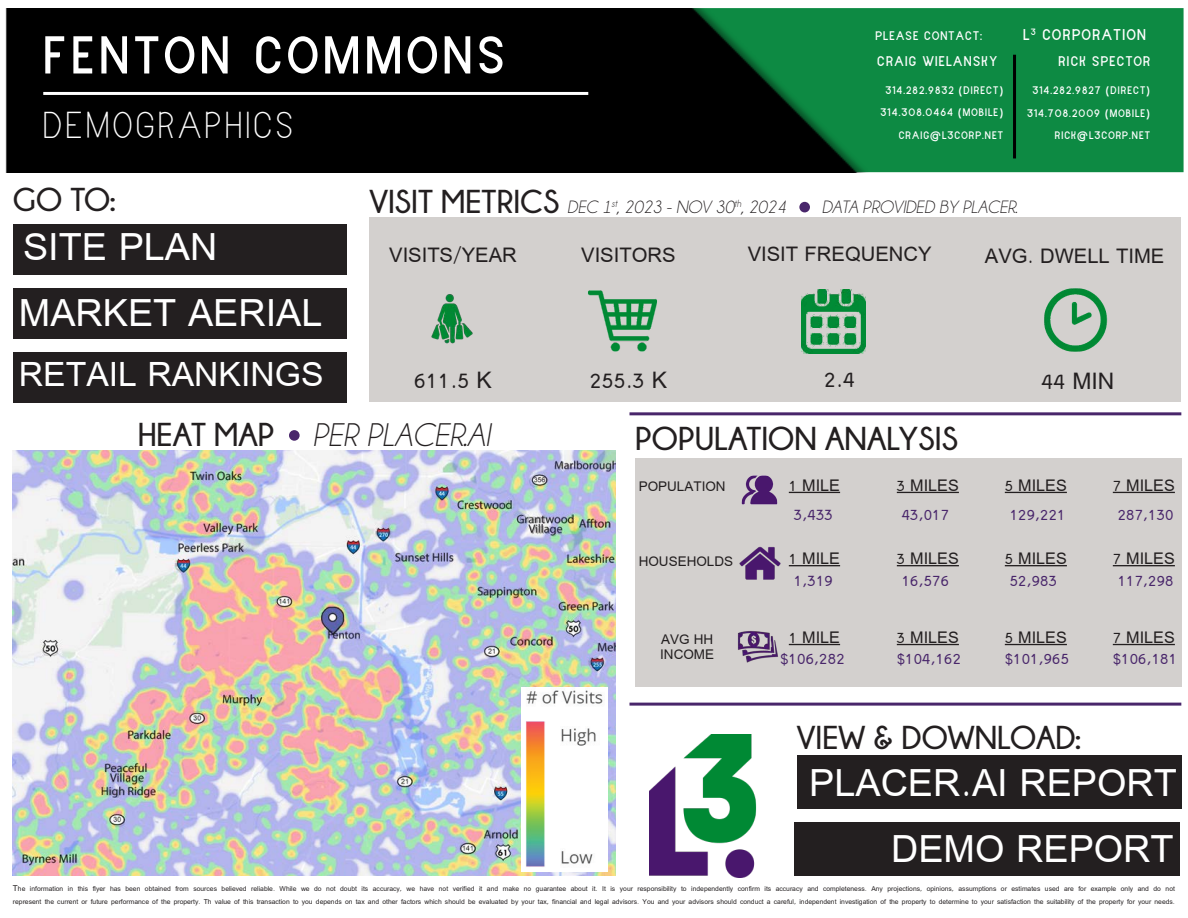
<style>
.page{position:relative;width:1188px;height:918px;background:#fff}
.page>*{position:absolute;margin:0;border:0;box-sizing:border-box;transform-origin:0 0}
.t1{font:51px "Narrenschiff";letter-spacing:.1em;color:#fff}
.t2{font:42px "Miriam";color:#fff}
.t3{font:37.5px "Miriam";color:#fff}
.t4{font:300 36px "Narrenschiff";letter-spacing:.1em;color:#fff}
.t5{font:700 33px "Champagne&Limousines";color:#231f20}
.t6{font:italic 33px "Champagne&Limousines";color:#231f20}
.t7{font:25.5px "Miriam";color:#231f20}
.t8{font:22.5px "Miriam";color:#231f20}
.t9{font:18.15px "Miriam";color:#49266b}
.t10{font:18px "Miriam";color:#231f20}
.t11{font:18px "Miriam";color:#49266b}
.t12{font:italic 18px "Champagne&Limousines";color:#231f20}
.t13{font:15px "Miriam";color:#231f20}
.t14{font:15px "Narrenschiff";letter-spacing:.1em;color:#fff}
.t15{font:13.5px "Narrenschiff";letter-spacing:.1em;color:#fff}
.t16{font:12px "Narrenschiff";letter-spacing:.1em;color:#fff}
.t17{font:10.5px "Narrenschiff";letter-spacing:.1em;color:#fff}
.t18{font:7.5px/13.5px "Miriam";color:#231f20}
.s1{font-weight:700;font-style:normal}
.s2{font-size:9px}
</style>
<div class="page">
<div style="left:635px;top:458px;width:547px;height:229px;background:#d3d0ce"></div>
<hr style="left:789px;top:492px;width:51px;height:1px;background:#231f20">
<hr style="left:897px;top:492px;width:62px;height:1px;background:#231f20">
<hr style="left:1005px;top:492px;width:62px;height:1px;background:#231f20">
<hr style="left:1113px;top:492px;width:62px;height:1px;background:#231f20">
<hr style="left:789px;top:565px;width:51px;height:1px;background:#231f20">
<hr style="left:897px;top:565px;width:62px;height:1px;background:#231f20">
<hr style="left:1005px;top:565px;width:62px;height:1px;background:#231f20">
<hr style="left:1113px;top:565px;width:62px;height:1px;background:#231f20">
<hr style="left:789px;top:644px;width:51px;height:1px;background:#231f20">
<hr style="left:897px;top:644px;width:62px;height:1px;background:#231f20">
<hr style="left:1005px;top:644px;width:62px;height:1px;background:#231f20">
<hr style="left:1113px;top:644px;width:62px;height:1px;background:#231f20">
<img style="left:739px;top:546px;width:42px;height:34px">
<img style="left:738px;top:631px;width:40px;height:32px">
<img style="left:741px;top:475px;width:37px;height:30px">
<img style="left:13px;top:451px;width:603px;height:425px">
<div style="left:13px;top:225px;width:334px;height:50px;background:#231f20"></div>
<div style="left:13px;top:289px;width:334px;height:50px;background:#231f20"></div>
<div style="left:369px;top:217px;width:811px;height:185px;background:#d3d0ce"></div>
<hr style="left:629px;top:412px;width:552px;height:3px;background:#49266b">
<hr style="left:629px;top:703px;width:552px;height:3px;background:#49266b">
<img style="left:801px;top:289px;width:65px;height:65px">
<div style="left:797px;top:755px;width:384px;height:54px;background:#231f20"></div>
<div style="left:794px;top:822px;width:385px;height:54px;background:#231f20"></div>
<img style="left:650px;top:735px;width:107px;height:143px">
<div style="left:289px;top:430px;width:11px;height:11px;background:#49266b;border-radius:50%"></div>
<div style="left:799px;top:202px;width:11px;height:10px;background:#49266b;border-radius:50%"></div>
<img style="left:1044px;top:288px;width:64px;height:64px">
<img style="left:588px;top:290px;width:69px;height:62px">
<img style="left:431px;top:294px;width:42px;height:50px">
<div style="left:687px;top:10px;width:495px;height:161px;background:#0d8a43"></div>
<div style="left:685px;top:8px;width:499px;height:164px;border:3px solid #0d8a43"></div>
<img style="left:5px;top:8px;width:870px;height:164px">
<hr style="left:43px;top:92px;width:545px;height:3px;background:#fff">
<hr style="left:1013px;top:55px;width:3px;height:103px;background:#000">
<img style="left:521px;top:687px;width:86px;height:185px">
<div style="left:13px;top:352px;width:334px;height:51px;background:#231f20"></div>
<p class="t1" style="left:43px;top:25px;width:463px">FENTON COMMONS</p>
<p class="t4" style="left:43px;top:104px;width:251px">DEMOGRAPHICS</p>
<p class="t16" style="left:875px;top:28px;width:108px">PLEASE CONTACT:</p>
<p class="t14" style="left:1023px;top:26px;width:124px">L<sup>3</sup> CORPORATION</p>
<p class="t15" style="left:877px;top:53px;width:122px">CRAIG WIELANSKY</p>
<p class="t17" style="left:885px;top:84px;width:119px">314.282.9832 (DIRECT)</p>
<p class="t17" style="left:881px;top:106px;width:124px">314.308.0464 (MOBILE)</p>
<p class="t17" style="left:899px;top:129px;width:106px">CRAIG@L3CORP.NET</p>
<p class="t15" style="left:1058px;top:53px;width:93px">RICK SPECTOR</p>
<p class="t17" style="left:1032px;top:84px;width:119px">314.282.9827 (DIRECT)</p>
<p class="t17" style="left:1027px;top:107px;width:124px">314.708.2009 (MOBILE)</p>
<p class="t17" style="left:1055px;top:129px;width:97px">RICK@L3CORP.NET</p>
<p class="t5" style="left:13px;top:181px;width:104px">GO TO:</p>
<p class="t2" style="left:23px;top:228px;width:196px">SITE PLAN</p>
<p class="t2" style="left:19px;top:294px;width:305px">MARKET AERIAL</p>
<p class="t3" style="left:19px;top:358px;width:306px">RETAIL RANKINGS</p>
<p class="t5" style="left:369px;top:184px;width:192px">VISIT METRICS</p>
<p class="t12" style="left:822px;top:198px;width:197px">DATA PROVIDED BY PLACER.</p>
<p class="t8" style="left:389px;top:245px;width:129px">VISITS/YEAR</p>
<p class="t12" style="left:567px;top:198px;width:220px">DEC 1<sup>st</sup>, 2023 - NOV 30<sup>th</sup>, 2024</p>
<p class="t8" style="left:748px;top:244px;width:186px">VISIT FREQUENCY</p>
<p class="t8" style="left:581px;top:245px;width:96px">VISITORS</p>
<p class="t8" style="left:985px;top:246px;width:181px">AVG. DWELL TIME</p>
<p class="t7" style="left:414px;top:368px;width:79px">611.5 K</p>
<p class="t7" style="left:590px;top:368px;width:79px">255.3 K</p>
<p class="t7" style="left:824px;top:368px;width:33px">2.4</p>
<p class="t7" style="left:1041px;top:370px;width:75px">44 MIN</p>
<p class="t6" style="left:138px;top:418px;width:354px"><span class="s1">HEAT MAP</span> PER PLACER.AI</p>
<p class="t5" style="left:635px;top:421px;width:324px">POPULATION ANALYSIS</p>
<p class="t13" style="left:639px;top:480px;width:88px">POPULATION</p>
<p class="t13" style="left:639px;top:554px;width:96px">HOUSEHOLDS</p>
<p class="t13" style="left:661px;top:632px;width:54px">AVG HH</p>
<p class="t13" style="left:660px;top:647px;width:55px">INCOME</p>
<p class="t10" style="left:789px;top:477px;width:53px">1 MILE</p>
<p class="t10" style="left:897px;top:477px;width:64px">3 MILES</p>
<p class="t10" style="left:1005px;top:477px;width:64px">5 MILES</p>
<p class="t10" style="left:1113px;top:477px;width:64px">7 MILES</p>
<p class="t9" style="left:794px;top:507px;width:41px">3,433</p>
<p class="t11" style="left:902px;top:507px;width:49px">43,017</p>
<p class="t11" style="left:1010px;top:507px;width:57px">129,221</p>
<p class="t11" style="left:1118px;top:507px;width:57px">287,130</p>
<p class="t10" style="left:789px;top:550px;width:53px">1 MILE</p>
<p class="t10" style="left:897px;top:550px;width:64px">3 MILES</p>
<p class="t10" style="left:1005px;top:550px;width:64px">5 MILES</p>
<p class="t10" style="left:1113px;top:550px;width:64px">7 MILES</p>
<p class="t9" style="left:794px;top:572px;width:41px">1,319</p>
<p class="t11" style="left:902px;top:572px;width:49px">16,576</p>
<p class="t11" style="left:1010px;top:572px;width:49px">52,983</p>
<p class="t11" style="left:1118px;top:572px;width:57px">117,298</p>
<p class="t10" style="left:789px;top:629px;width:53px">1 MILE</p>
<p class="t10" style="left:897px;top:629px;width:64px">3 MILES</p>
<p class="t10" style="left:1005px;top:629px;width:64px">5 MILES</p>
<p class="t10" style="left:1113px;top:629px;width:64px">7 MILES</p>
<p class="t9" style="left:780px;top:651px;width:66px">$106,282</p>
<p class="t11" style="left:897px;top:651px;width:66px">$104,162</p>
<p class="t11" style="left:1005px;top:651px;width:66px">$101,965</p>
<p class="t11" style="left:1113px;top:651px;width:66px">$106,181</p>
<p class="t5" style="left:797px;top:719px;width:286px">VIEW &amp; DOWNLOAD:</p>
<p class="t2" style="left:809px;top:764px;width:369px">PLACER.AI REPORT</p>
<p class="t2" style="left:891px;top:831px;width:284px">DEMO REPORT</p>
<p class="t18" style="left:13px;top:882px;width:1164px"><span class="s2">T</span>he information in this flyer has been obtained from sources believed reliable. While we do not doubt its accuracy, we have not verified it and make no guarantee about it. It is your responsibility to independently confirm its accuracy and completeness. Any projections, opinions, assumptions or estimates used are for example only and do not represent the current or future performance of the property. Th value of this transaction to you depends on tax and other factors which should be evaluated by your tax, financial and legal advisors. You and your advisors should conduct a careful, independent investigation of the property to determine to your satisfaction the suitability of the property for your needs.</p>
</div>
